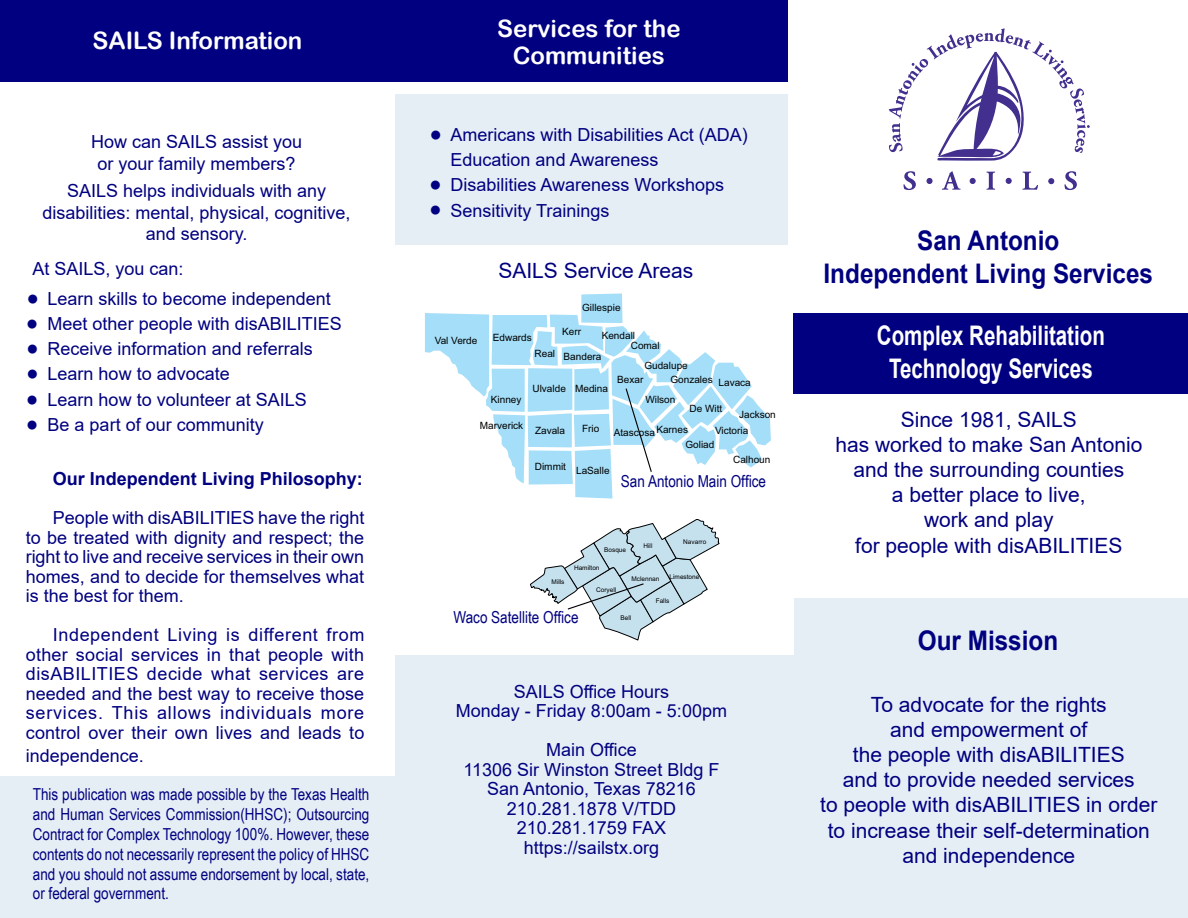
<style>
.page{position:relative;width:1188px;height:918px;background:#fff}
.page>*{position:absolute;margin:0;border:0;box-sizing:border-box;transform-origin:0 0}
.t1{font:36px/49.8px "Arial";color:#000080}
.t2{font:700 27px/32.4px "Arial";color:#000080;text-align:center;scale:.9 1}
.t3{font:700 27px/32.4px "Arial";color:#fff;text-align:center;scale:.76 1}
.t4{font:24px/27px "Arial Rounded MT Bold";color:#fff;text-align:center}
.t5{font:21px/25.2px "Arial";color:#000080;text-align:center}
.t6{font:18px/19.5px "Arial";color:#000080;text-align:center}
.t7{font:700 18px "Arial";color:#000080}
.t8{font:16.5px/19.8px "Arial Narrow";color:#000080;text-align:justify}
.t9{font:10.05px/20.5px "Arial";color:#000}
.t10{font:6.45px "Arial";color:#000}
</style>
<div class="page">
<div style="left:794px;top:598px;width:394px;height:320px;background:#e6eef5"></div>
<div style="left:0;top:0;width:797px;height:82px;background:#000080"></div>
<div style="left:0;top:776px;width:402px;height:142px;background:#e6eef5"></div>
<div style="left:395px;top:656px;width:422px;height:262px;background:#e6eef5"></div>
<div style="left:395px;top:95px;width:396px;height:150px;background:#e6eef5"></div>
<div style="left:788px;top:0;width:400px;height:273px;background:#fff"></div>
<svg style="left:889px;top:28px;width:201px;height:133px"></svg>
<svg style="left:904px;top:171px;width:12px;height:19px"></svg>
<svg style="left:942px;top:171px;width:19px;height:19px"></svg>
<svg style="left:986px;top:172px;width:9px;height:18px"></svg>
<svg style="left:1022px;top:172px;width:16px;height:18px"></svg>
<svg style="left:1065px;top:171px;width:12px;height:19px"></svg>
<svg style="left:927px;top:178px;width:6px;height:6px"></svg>
<svg style="left:970px;top:178px;width:6px;height:6px"></svg>
<svg style="left:1006px;top:178px;width:6px;height:6px"></svg>
<svg style="left:1048px;top:178px;width:6px;height:6px"></svg>
<div style="left:794px;top:313px;width:394px;height:81px;background:#000080"></div>
<svg style="left:530px;top:519px;width:189px;height:121px"></svg>
<svg style="left:425px;top:293px;width:346px;height:206px"></svg>
<h3 class="t4" style="left:92px;top:26px;width:211px">SAILS Information</h3>
<h3 class="t4" style="left:497px;top:15px;width:185px">Services for the<br>Communities</h3>
<p class="t6" style="left:91px;top:131px;width:213px;line-height:21.6px">How can SAILS assist you or your family members?</p>
<p class="t6" style="left:43px;top:180px;width:310px;line-height:21.6px">SAILS helps individuals with any disabilities: mental, physical, cognitive, and sensory.</p>
<p class="t6" style="left:48px;top:253px;width:285px;line-height:30px;text-align:left;text-indent:-15px">At SAILS, you can:<br>Learn skills to become independent</p>
<p class="t6" style="left:48px;top:311px;width:296px;line-height:25.2px;text-align:left">Meet other people with disABILITIES<br>Receive information and referrals<br>Learn how to advocate<br>Learn how to volunteer at SAILS<br>Be a part of our community</p>
<h1 class="t1" style="left:26px;top:261px;width:15px;line-height:75.6px">• •</h1>
<h1 class="t1" style="left:26px;top:299px;width:14px">•</h1>
<h1 class="t1" style="left:26px;top:323px;width:14px;line-height:51.3px">• •</h1>
<h1 class="t1" style="left:26px;top:400px;width:14px">•</h1>
<p class="t7" style="left:53px;top:466px;width:312px">Our Independent Living Philosophy:</p>
<p class="t6" style="left:26px;top:508px;width:340px;text-align:justify;text-indent:27px">People with disABILITIES have the right to be treated with dignity and respect; the right to live and receive services in their own homes, and to decide for themselves what is the best for them.</p>
<p class="t6" style="left:26px;top:625px;width:340px;text-align:justify;text-indent:27px">Independent Living is different from other social services in that people with disABILITIES decide what services are needed and the best way to receive those services. This allows individuals more control over their own lives and leads to</p>
<p class="t6" style="left:26px;top:746px;width:120px">independence.</p>
<p class="t8" style="left:33px;top:784px;width:338px">This publication was made possible by the Texas Health and Human Services Commission(HHSC); Outsourcing Contract for Complex Technology 100%. However, these contents do not necessarily represent the policy of HHSC and you should not assume endorsement by local, state, or federal government.</p>
<h1 class="t1" style="left:429px;top:110px;width:14px">• •</h1>
<h1 class="t1" style="left:429px;top:186px;width:14px">•</h1>
<p class="t6" style="left:451px;top:122px;width:299px;line-height:25.2px;text-align:left">Americans with Disabilities Act (ADA)<br>Education and Awareness<br>Disabilities Awareness Workshops<br>Sensitivity Trainings</p>
<p class="t5" style="left:498px;top:258px;width:196px">SAILS Service Areas</p>
<p class="t9" style="left:582px;top:297px;width:40px">Gillespie</p>
<p class="t9" style="left:562px;top:321px;width:20px">Kerr</p>
<p class="t9" style="left:564px;top:347px;width:39px">Bandera</p>
<p class="t9" style="left:602px;top:326px;width:35px">Kendall</p>
<p class="t9" style="left:435px;top:331px;width:44px">Val Verde</p>
<p class="t9" style="left:493px;top:328px;width:41px">Edwards</p>
<p class="t9" style="left:644px;top:335px;width:45px;text-indent:-14px">Comal<br>Gudalupe</p>
<p class="t9" style="left:670px;top:369px;width:82px">Gonzales Lavaca</p>
<p class="t9" style="left:715px;top:398px;width:35px;line-height:22px;text-indent:-26px">De Witt<br>Victoria</p>
<p class="t9" style="left:535px;top:344px;width:22px">Real</p>
<p class="t9" style="left:617px;top:369px;width:28px">Bexar</p>
<p class="t9" style="left:533px;top:378px;width:35px">Ulvalde</p>
<p class="t9" style="left:575px;top:378px;width:34px">Medina</p>
<p class="t9" style="left:645px;top:389px;width:32px">Wilson</p>
<p class="t9" style="left:491px;top:389px;width:32px">Kinney</p>
<p class="t9" style="left:480px;top:415px;width:45px">Marverick</p>
<p class="t9" style="left:739px;top:404px;width:38px">Jackson</p>
<p class="t9" style="left:733px;top:449px;width:39px">Calhoun</p>
<p class="t9" style="left:582px;top:418px;width:19px">Frio</p>
<p class="t9" style="left:656px;top:419px;width:33px">Karnes</p>
<p class="t9" style="left:535px;top:420px;width:32px">Zavala</p>
<p class="t9" style="left:614px;top:422px;width:43px">Atascosa</p>
<p class="t9" style="left:685px;top:434px;width:30px">Goliad</p>
<p class="t9" style="left:535px;top:456px;width:33px">Dimmit</p>
<p class="t9" style="left:576px;top:460px;width:35px">LaSalle</p>
<p class="t8" style="left:621px;top:471px;width:147px">San Antonio Main Office</p>
<p class="t10" style="left:552px;top:577px;width:14px">Mills</p>
<p class="t10" style="left:683px;top:537px;width:25px">Navarro</p>
<p class="t10" style="left:643px;top:541px;width:10px">Hill</p>
<p class="t10" style="left:631px;top:574px;width:30px">Mclennan</p>
<p class="t10" style="left:670px;top:573px;width:31px">Limestone</p>
<p class="t10" style="left:604px;top:546px;width:23px">Bosque</p>
<p class="t10" style="left:596px;top:586px;width:22px">Coryell</p>
<p class="t10" style="left:574px;top:564px;width:27px">Hamilton</p>
<p class="t10" style="left:656px;top:596px;width:15px">Falls</p>
<p class="t8" style="left:453px;top:607px;width:127px">Waco Satellite Office</p>
<p class="t10" style="left:620px;top:613px;width:12px">Bell</p>
<p class="t6" style="left:456px;top:682px;width:273px">SAILS Office Hours<br>Monday - Friday 8:00am - 5:00pm</p>
<p class="t6" style="left:464px;top:740px;width:257px">Main Office<br>11306 Sir Winston Street Bldg F<br>San Antonio, Texas 78216<br>210.281.1878 V/TDD<br>210.281.1759 FAX https://sailstx.org</p>
<h2 class="t2" style="left:824px;top:225px;width:368px">San Antonio<br>Independent Living Services</h2>
<h2 class="t3" style="left:877px;top:320px;width:302px">Complex Rehabilitation<br>Technology Services</h2>
<p class="t5" style="left:835px;top:407px;width:309px">Since 1981, SAILS<br>has worked to make San Antonio and the surrounding counties<br>a better place to live,<br>work and play<br>for people with disABILITIES</p>
<h2 class="t2" style="left:918px;top:625px;width:158px">Our Mission</h2>
<p class="t5" style="left:820px;top:691px;width:339px">To advocate for the rights<br>and empowerment of<br>the people with disABILITIES<br>and to provide needed services<br>to people with disABILITIES in order to increase their self-determination and independence</p>
</div>
